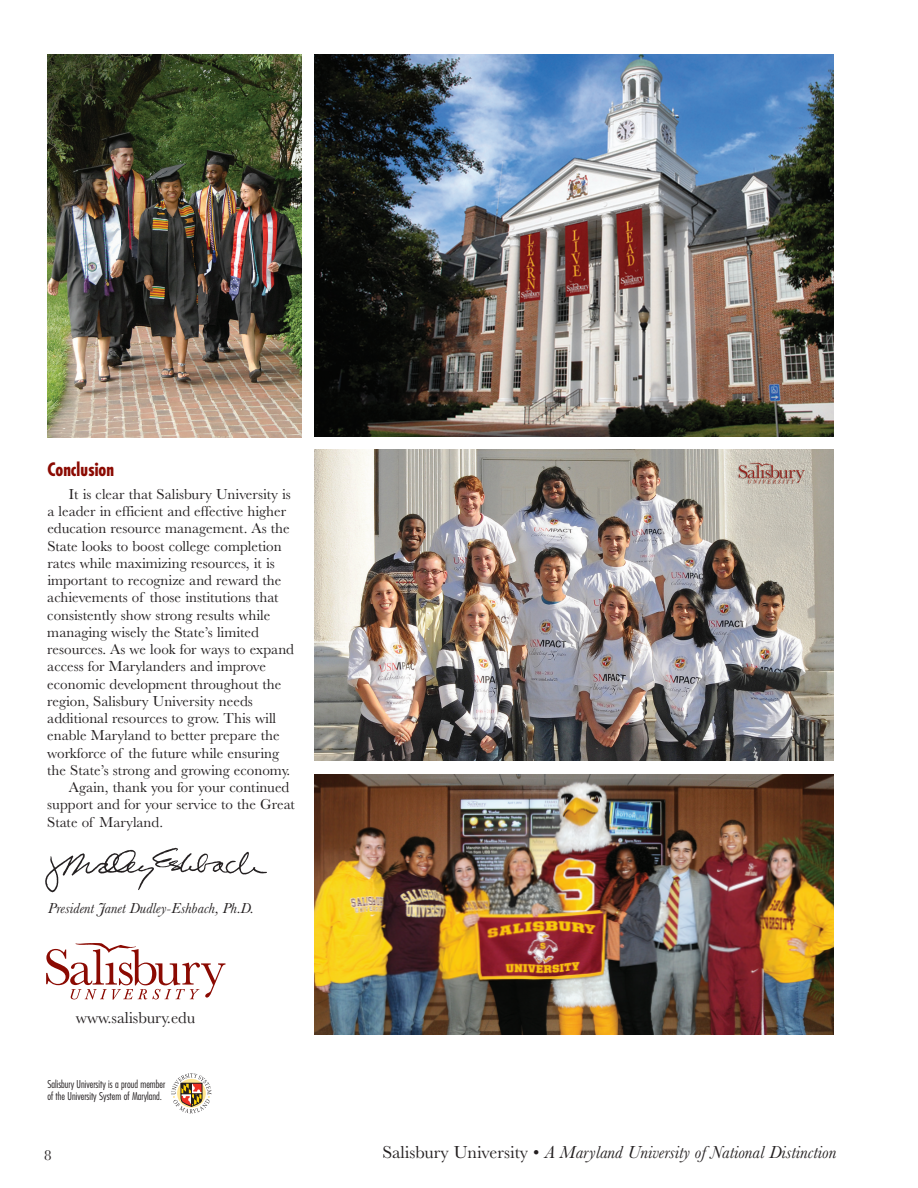
<style>
.page{position:relative;width:918px;height:1188px;background:#fff}
.page>*{position:absolute;margin:0;border:0;box-sizing:border-box;transform-origin:0 0}
.t1{font:italic 18px "Baskerville";color:#231f20}
.t2{font:700 condensed 18px "Futura Com";color:#8b0a02}
.t3{font:16.5px "Baskerville";color:#231f20}
.t4{font:15px/17.2px "Baskerville";color:#231f20}
.t5{font:italic 15px "Baskerville";color:#231f20}
.t6{font:300 condensed 10.5px/12px "Futura Com";color:#231f20}
.s1{font-style:normal}
</style>
<div class="page">
<img style="left:315px;top:54px;width:518px;height:382px">
<img style="left:47px;top:54px;width:254px;height:383px">
<img style="left:45px;top:847px;width:222px;height:46px">
<svg style="left:46px;top:943px;width:179px;height:57px"></svg>
<img style="left:315px;top:450px;width:518px;height:311px">
<img style="left:315px;top:774px;width:518px;height:261px">
<svg style="left:172px;top:1073px;width:39px;height:40px"></svg>
<h4 class="t2" style="left:47px;top:457px;width:68px">Conclusion</h4>
<p class="t4" style="left:47px;top:487px;width:248px;text-indent:22px">It is clear that Salisbury University is a leader in efficient and effective higher education resource management. As the State looks to boost college completion rates while maximizing resources, it is important to recognize and reward the achievements of those institutions that consistently show strong results while managing wisely the State’s limited resources. As we look for ways to expand access for Marylanders and improve economic development throughout the region, Salisbury University needs additional resources to grow. This will enable Maryland to better prepare the workforce of the future while ensuring the State’s strong and growing economy.</p>
<p class="t4" style="left:47px;top:780px;width:249px;text-indent:22px">Again, thank you for your continued support and for your service to the Great<br>State of Maryland.</p>
<p class="t5" style="left:48px;top:903px;width:207px">President Janet Dudley-Eshbach, Ph.D.</p>
<p class="t3" style="left:76px;top:1012px;width:121px">www.salisbury.edu</p>
<p class="t6" style="left:47px;top:1078px;width:119px">Salisbury University is a proud member of the University System of Maryland.</p>
<p class="t4" style="left:44px;top:1148px;width:9px">8</p>
<p class="t1" style="left:382px;top:1146px;width:455px"><span class="s1">Salisbury University •</span> A Maryland University of National Distinction</p>
</div>
